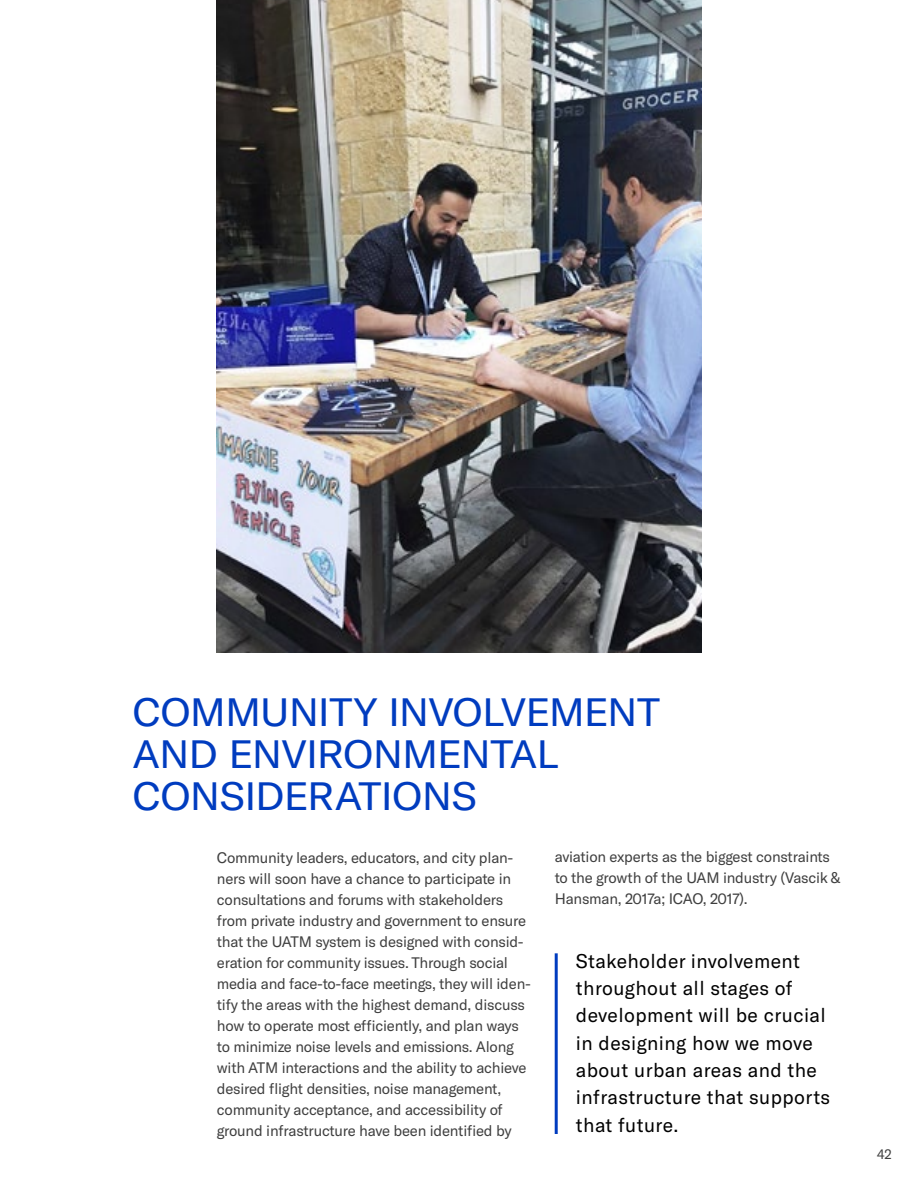
<style>
.page{position:relative;width:918px;height:1188px;background:#fff}
.page>*{position:absolute;margin:0;border:0;box-sizing:border-box;transform-origin:0 0}
.t1{font:39px/42px "GT America";letter-spacing:-.02em;color:#003cbf;scale:1.05 1}
.t2{font:19.5px/27.3px "GT America";letter-spacing:.02em;color:#000}
.t3{font:15px/21px "GT America";letter-spacing:-.015em;color:#3f3f3f}
.t4{font:13.5px "GT America";color:#3f3f3f}
</style>
<div class="page">
<img style="left:217px;top:0;width:484px;height:652px">
<hr style="left:555px;top:953px;width:3px;height:181px;background:#003cbf">
<h1 class="t1" style="left:132px;top:691px;width:504px">COMMUNITY INVOLVEMENT<br>AND ENVIRONMENTAL<br>CONSIDERATIONS</h1>
<p class="t3" style="left:217px;top:847px;width:316px">Community leaders, educators, and city plan&shy;ners will soon have a chance to participate in consultations and forums with stakeholders from private industry and government to ensure that the UATM system is designed with consid&shy;eration for community issues. Through social media and face-to-face meetings, they will iden&shy;tify the areas with the highest demand, discuss how to operate most efficiently, and plan ways to minimize noise levels and emissions. Along with ATM interactions and the ability to achieve desired flight densities, noise management, community acceptance, and accessibility of ground infrastructure have been identified by</p>
<p class="t3" style="left:555px;top:847px;width:287px">aviation experts as the biggest constraints to the growth of the UAM industry (Vascik &amp;<br>Hansman, 2017a; ICAO, 2017).</p>
<h2 class="t2" style="left:576px;top:947px;width:256px">Stakeholder involvement throughout all stages of development will be crucial in designing how we move about urban areas and the infrastructure that supports that future.</h2>
<p class="t4" style="left:877px;top:1147px;width:16px">42</p>
</div>
